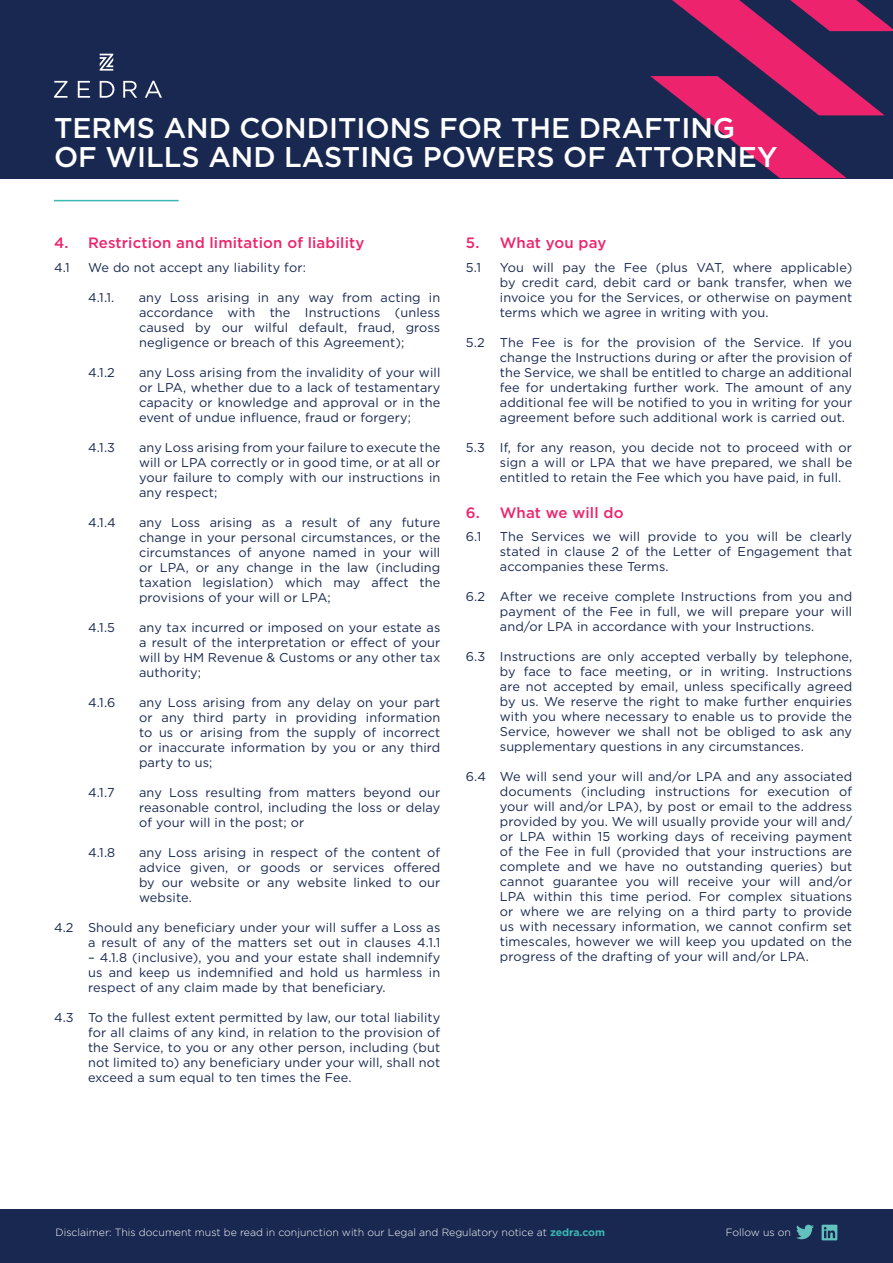
<style>
.page{position:relative;width:893px;height:1263px;background:#fff}
.page>*{position:absolute;margin:0;border:0;box-sizing:border-box;transform-origin:0 0}
.t1{font:500 28.5px/28.5px "Gotham";color:#fff}
.t2{font:500 15px "Gotham";letter-spacing:.01em;color:#ed246d}
.t3{font:12.75px/15px "Gotham";letter-spacing:.01em;color:#182850;text-align:justify}
.t4{font:300 10.5px "Gotham";color:#fff}
.s1{font-weight:700;color:#3ab7b1}
</style>
<div class="page">
<div style="left:0;top:1209px;width:893px;height:54px;background:#182850"></div>
<div style="left:0;top:0;width:893px;height:179px;background:#182850"></div>
<svg style="left:650px;top:0;width:243px;height:178px"></svg>
<svg style="left:54px;top:81px;width:108px;height:17px"></svg>
<svg style="left:100px;top:54px;width:13px;height:17px"></svg>
<hr style="left:54px;top:200px;width:125px;height:1px;background:#3ab7b1">
<svg style="left:796px;top:1225px;width:18px;height:14px"></svg>
<svg style="left:822px;top:1225px;width:15px;height:15px"></svg>
<h1 class="t1" style="left:54px;top:113px;width:725px">TERMS AND CONDITIONS FOR THE DRAFTING<br>OF WILLS AND LASTING POWERS OF ATTORNEY</h1>
<p class="t2" style="left:54px;top:233px;width:312px">4. Restriction and limitation of liability</p>
<p class="t3" style="left:54px;top:259px;width:17px">4.1</p>
<p class="t3" style="left:88px;top:259px;width:219px">We do not accept any liability for:</p>
<p class="t3" style="left:88px;top:289px;width:28px">4.1.1.</p>
<p class="t3" style="left:139px;top:289px;width:303px">any Loss arising in any way from acting in accordance with the Instructions (unless caused by our wilful default, fraud, gross negligence or breach of this Agreement);</p>
<p class="t3" style="left:88px;top:364px;width:28px">4.1.2</p>
<p class="t3" style="left:139px;top:364px;width:303px">any Loss arising from the invalidity of your will or LPA, whether due to a lack of testamentary capacity or knowledge and approval or in the event of undue influence, fraud or forgery;</p>
<p class="t3" style="left:88px;top:439px;width:29px">4.1.3</p>
<p class="t3" style="left:139px;top:439px;width:303px">any Loss arising from your failure to execute the will or LPA correctly or in good time, or at all or your failure to comply with our instructions in any respect;</p>
<p class="t3" style="left:88px;top:514px;width:29px">4.1.4</p>
<p class="t3" style="left:139px;top:514px;width:303px">any Loss arising as a result of any future change in your personal circumstances, or the circumstances of anyone named in your will or LPA, or any change in the law (including taxation legislation) which may affect the provisions of your will or LPA;</p>
<p class="t3" style="left:88px;top:619px;width:29px">4.1.5</p>
<p class="t3" style="left:139px;top:619px;width:303px">any tax incurred or imposed on your estate as a result of the interpretation or effect of your will by HM Revenue &amp; Customs or any other tax authority;</p>
<p class="t3" style="left:88px;top:694px;width:29px">4.1.6</p>
<p class="t3" style="left:139px;top:694px;width:303px">any Loss arising from any delay on your part or any third party in providing information to us or arising from the supply of incorrect or inaccurate information by you or any third party to us;</p>
<p class="t3" style="left:88px;top:784px;width:28px">4.1.7</p>
<p class="t3" style="left:139px;top:784px;width:303px">any Loss resulting from matters beyond our reasonable control, including the loss or delay of your will in the post; or</p>
<p class="t3" style="left:88px;top:844px;width:29px">4.1.8</p>
<p class="t3" style="left:139px;top:844px;width:303px">any Loss arising in respect of the content of advice given, or goods or services offered by our website or any website linked to our website.</p>
<p class="t3" style="left:54px;top:919px;width:388px;text-align:right">4.2 Should any beneficiary under your will suffer a Loss as a result of any of the matters set out in clauses 4.1.1</p>
<p class="t3" style="left:88px;top:949px;width:354px">– 4.1.8 (inclusive), you and your estate shall indemnify us and keep us indemnified and hold us harmless in respect of any claim made by that beneficiary.</p>
<p class="t3" style="left:88px;top:1009px;width:354px;text-indent:-34px">4.3 To the fullest extent permitted by law, our total liability for all claims of any kind, in relation to the provision of the Service, to you or any other person, including (but not limited to) any beneficiary under your will, shall not exceed a sum equal to ten times the Fee.</p>
<p class="t2" style="left:466px;top:233px;width:142px">5. What you pay</p>
<p class="t3" style="left:466px;top:259px;width:17px">5.1</p>
<p class="t3" style="left:500px;top:259px;width:354px">You will pay the Fee (plus VAT, where applicable) by credit card, debit card or bank transfer, when we invoice you for the Services, or otherwise on payment terms which we agree in writing with you.</p>
<p class="t3" style="left:500px;top:334px;width:354px;text-indent:-34px">5.2 The Fee is for the provision of the Service. If you change the Instructions during or after the provision of the Service, we shall be entitled to charge an additional fee for undertaking further work. The amount of any additional fee will be notified to you in writing for your agreement before such additional work is carried out.</p>
<p class="t3" style="left:500px;top:439px;width:354px;text-indent:-34px">5.3 If, for any reason, you decide not to proceed with or sign a will or LPA that we have prepared, we shall be entitled to retain the Fee which you have paid, in full.</p>
<p class="t2" style="left:466px;top:503px;width:159px">6. What we will do</p>
<p class="t3" style="left:466px;top:529px;width:17px">6.1</p>
<p class="t3" style="left:500px;top:529px;width:354px">The Services we will provide to you will be clearly stated in clause 2 of the Letter of Engagement that accompanies these Terms.</p>
<p class="t3" style="left:500px;top:589px;width:354px;text-indent:-34px">6.2 After we receive complete Instructions from you and payment of the Fee in full, we will prepare your will and/or LPA in accordance with your Instructions.</p>
<p class="t3" style="left:500px;top:649px;width:354px;text-indent:-34px">6.3 Instructions are only accepted verbally by telephone, by face to face meeting, or in writing. Instructions are not accepted by email, unless specifically agreed by us. We reserve the right to make further enquiries with you where necessary to enable us to provide the Service, however we shall not be obliged to ask any supplementary questions in any circumstances.</p>
<p class="t3" style="left:500px;top:769px;width:354px;text-indent:-34px">6.4 We will send your will and/or LPA and any associated documents (including instructions for execution of your will and/or LPA), by post or email to the address provided by you. We will usually provide your will and/ or LPA within 15 working days of receiving payment of the Fee in full (provided that your instructions are complete and we have no outstanding queries) but cannot guarantee you will receive your will and/or LPA within this time period. For complex situations or where we are relying on a third party to provide us with necessary information, we cannot confirm set timescales, however we will keep you updated on the progress of the drafting of your will and/or LPA.</p>
<p class="t4" style="left:56px;top:1225px;width:551px">Disclaimer: This document must be read in conjunction with our Legal and Regulatory notice at <span class="s1">zedra.com</span></p>
<p class="t4" style="left:726px;top:1225px;width:67px">Follow us on</p>
</div>
